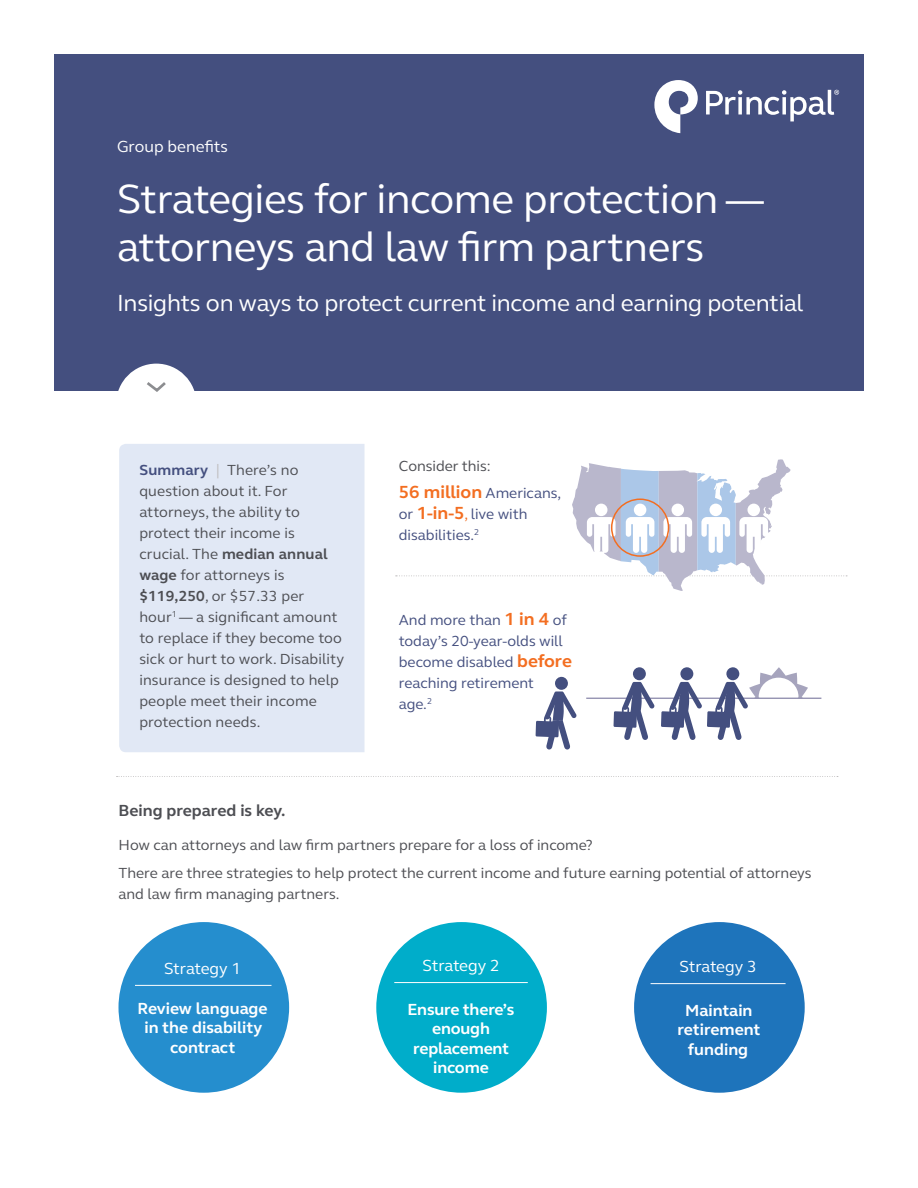
<style>
.page{position:relative;width:918px;height:1188px;background:#fff}
.page>*{position:absolute;margin:0;border:0;box-sizing:border-box;transform-origin:0 0}
.t1{font:42px/48px "FS Elliot Pro";letter-spacing:-.01em;color:#fff}
.t2{font:24px "FS Elliot Pro";letter-spacing:-.01em;color:#fff}
.t3{font:700 16.5px/19.5px "FS Elliot Pro";letter-spacing:-.01em;color:#fff;text-align:center}
.t4{font:16.5px "FS Elliot Pro";color:#fff}
.t5{font:700 16.5px "FS Elliot Pro";color:#4d4e53}
.t6{font:15px/21px "FS Elliot Pro";color:#4d4e53}
.t7{font:15px/21px "FS Elliot Pro";color:#444f7f}
.s1{font-weight:700;color:#444f7f}
.s2{color:#bfbdbe}
.s3{font-weight:700}
.s4{font-weight:700;font-size:18px;color:#f36e21}
.s5{color:#444f7f}
.s6{color:#f36e21}
</style>
<div class="page">
<svg style="left:117px;top:776px;width:721px;height:1px"></svg>
<div style="left:55px;top:55px;width:809px;height:336px;background:#444f7f"></div>
<svg style="left:654px;top:80px;width:44px;height:53px"></svg>
<svg style="left:706px;top:90px;width:133px;height:31px"></svg>
<div style="left:116px;top:364px;width:80px;height:80px;background:#fff;border-radius:50%"></div>
<svg style="left:147px;top:382px;width:19px;height:10px"></svg>
<div style="left:119px;top:922px;width:170px;height:171px;background:#258ece;border-radius:50%"></div>
<hr style="left:135px;top:985px;width:137px;height:1px;background:#fff">
<div style="left:376px;top:922px;width:171px;height:171px;background:#00adca;border-radius:50%"></div>
<hr style="left:394px;top:982px;width:134px;height:1px;background:#fff">
<div style="left:634px;top:922px;width:171px;height:171px;background:#1e74bb;border-radius:50%"></div>
<hr style="left:651px;top:983px;width:135px;height:1px;background:#fff">
<div style="left:119px;top:444px;width:246px;height:308px;background:#e1e8f5"></div>
<svg style="left:396px;top:459px;width:451px;height:132px"></svg>
<div style="left:555px;top:677px;width:13px;height:13px;background:#444f7f;border-radius:50%"></div>
<svg style="left:536px;top:691px;width:41px;height:59px"></svg>
<div style="left:611px;top:498px;width:58px;height:59px;border:2px solid #f36e21;border-radius:50%"></div>
<hr style="left:586px;top:698px;width:235px;height:1px;background:#9492b1">
<div style="left:633px;top:667px;width:13px;height:14px;background:#444f7f;border-radius:50%"></div>
<svg style="left:614px;top:682px;width:41px;height:58px"></svg>
<svg style="left:661px;top:667px;width:147px;height:73px"></svg>
<p class="t4" style="left:117px;top:135px;width:112px">Group benefits</p>
<h1 class="t1" style="left:117px;top:174px;width:650px">Strategies for income protection — attorneys and law firm partners</h1>
<h2 class="t2" style="left:117px;top:287px;width:688px">Insights on ways to protect current income and earning potential</h2>
<p class="t6" style="left:139px;top:459px;width:206px"><span class="s1">Summary</span> <span class="s2">|</span> There’s no question about it. For attorneys, the ability to protect their income is crucial. The <span class="s3">median annual wage</span> for attorneys is <span class="s3">$119,250</span>, or $57.33 per hour<sup>1</sup> — a significant amount to replace if they become too sick or hurt to work. Disability insurance is designed to help people meet their income protection needs.</p>
<p class="t6" style="left:399px;top:451px;width:164px;line-height:27.8px">Consider this:<br><span class="s4">56 million</span> <span class="s5">Americans,</span></p>
<p class="t7" style="left:399px;top:503px;width:130px">or <span class="s4">1-in-5</span><span class="s6">,</span> live with disabilities.<sup>2</sup></p>
<p class="t7" style="left:399px;top:609px;width:175px">And more than <span class="s4">1 in 4</span> of today’s 20-year-olds will become disabled <span class="s4">before </span>reaching retirement<br>age.<sup>2</sup></p>
<p class="t5" style="left:118px;top:799px;width:169px">Being prepared is key.</p>
<p class="t6" style="left:118px;top:831px;width:695px;line-height:27.8px">How can attorneys and law firm partners prepare for a loss of income?<br>There are three strategies to help protect the current income and future earning potential of attorneys</p>
<p class="t6" style="left:118px;top:883px;width:223px">and law firm managing partners.</p>
<p class="t4" style="left:164px;top:958px;width:78px">Strategy 1</p>
<p class="t3" style="left:137px;top:998px;width:132px">Review language in the disability contract</p>
<p class="t4" style="left:423px;top:955px;width:78px">Strategy 2</p>
<p class="t3" style="left:408px;top:999px;width:109px">Ensure there’s enough replacement income</p>
<p class="t4" style="left:680px;top:956px;width:78px">Strategy 3</p>
<p class="t3" style="left:678px;top:1000px;width:84px">Maintain retirement funding</p>
</div>
